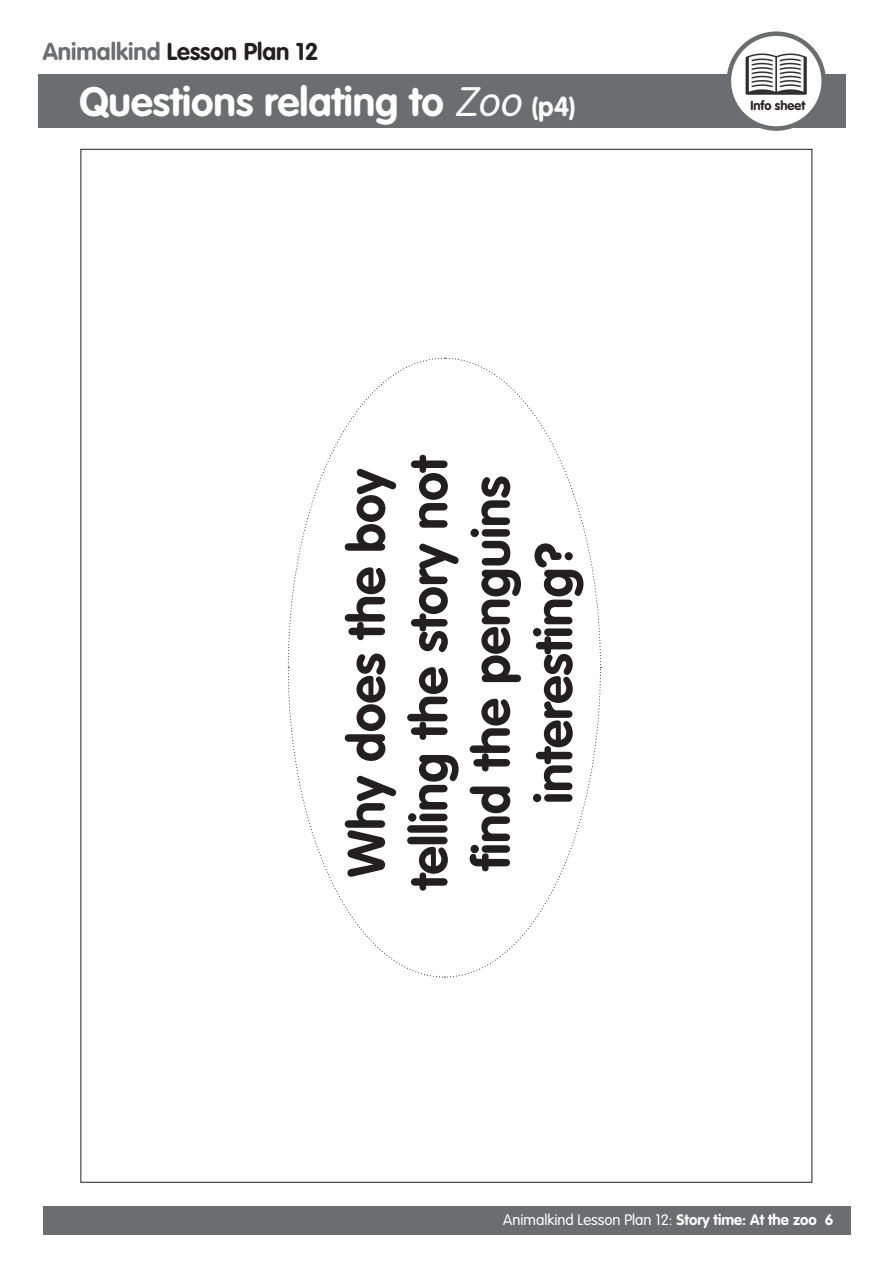
<style>
.page{position:relative;width:893px;height:1263px;background:#fff}
.page>*{position:absolute;margin:0;border:0;box-sizing:border-box;transform-origin:0 0}
.t1{font:700 52.05px/62.4px "VAG Rounded";color:#231f20;text-align:center}
.t2{font:700 40.5px "VAG Rounded";color:#fff}
.t3{font:700 24px "VAG Rounded";color:#231f20}
.t4{font:300 15px "VAG Rounded";color:#fff}
.t5{font:700 12.9px "VAG Rounded";color:#231f20}
.s1{color:#6c6d70}
.s2{font-weight:300;font-style:italic}
.s3{font-size:27px}
.s4{font-weight:700}
</style>
<div class="page">
<div style="left:38px;top:74px;width:808px;height:53px;background:#6c6d70"></div>
<div style="left:43px;top:1206px;width:807px;height:29px;background:#6c6d70"></div>
<svg style="left:445px;top:357px;width:156px;height:309px"></svg>
<svg style="left:287px;top:357px;width:155px;height:310px"></svg>
<svg style="left:287px;top:670px;width:156px;height:308px"></svg>
<svg style="left:447px;top:668px;width:154px;height:310px"></svg>
<img style="left:729px;top:34px;width:95px;height:95px;border-radius:47px">
<div style="left:727px;top:31px;width:99px;height:100px;border:4px solid #6c6d70;border-radius:50%"></div>
<p class="t3" style="left:43px;top:37px;width:277px"><span class="s1">Animalkind</span> Lesson Plan 12</p>
<p class="t2" style="left:79px;top:78px;width:498px">Questions relating to <span class="s2">Zoo</span><span class="s3">(p4)</span></p>
<p class="t1" style="left:337px;top:890px;width:437px;rotate:-90deg">Why does the boy telling the story not find the penguins interesting?</p>
<p class="t5" style="left:750px;top:98px;width:56px">Info sheet</p>
<p class="t4" style="left:503px;top:1211px;width:332px">Animalkind Lesson Plan 12: <span class="s4">Story time: At the zoo 6</span></p>
</div>
